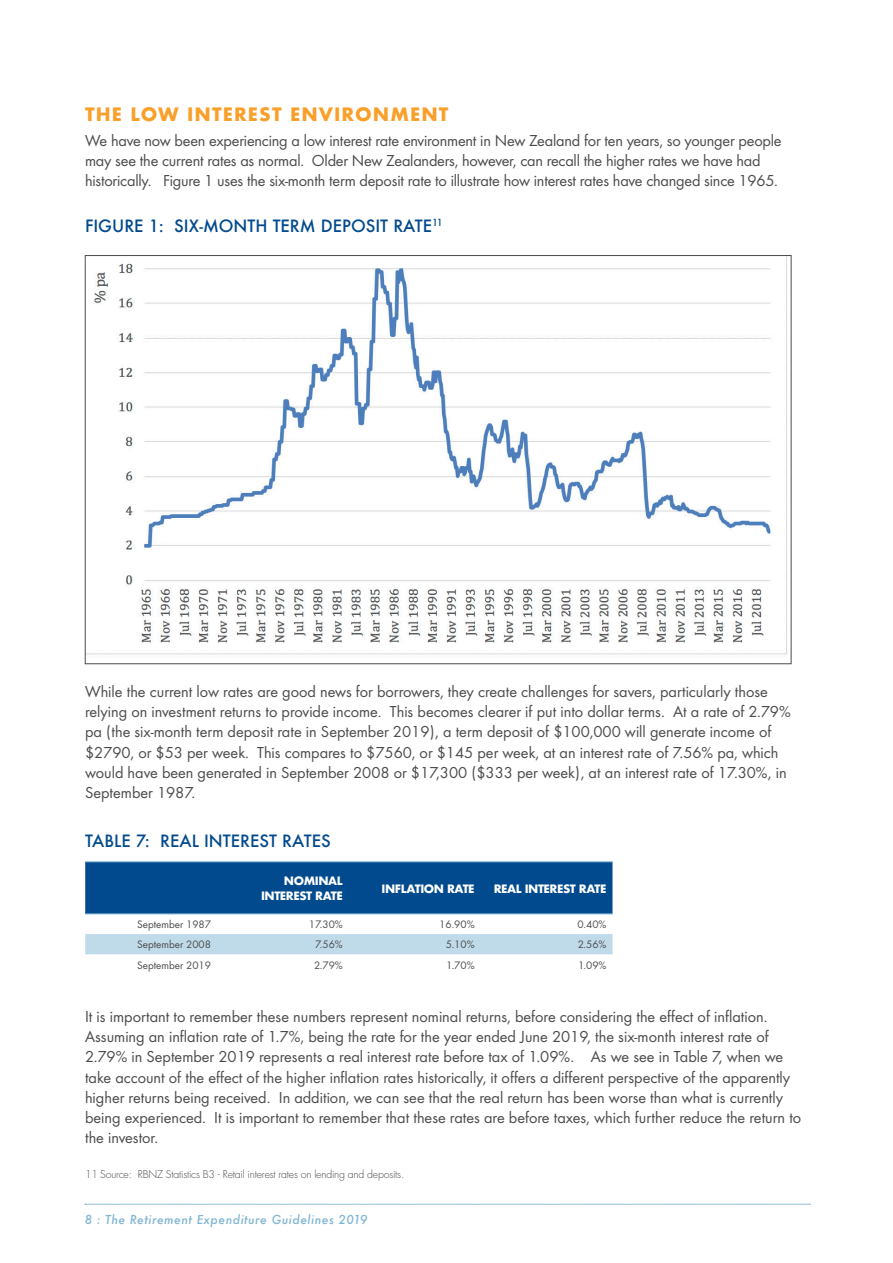
<style>
.page{position:relative;width:893px;height:1263px;background:#fff}
.page>*{position:absolute;margin:0;border:0;box-sizing:border-box;transform-origin:0 0}
.heading_2{font:700 18px "Futura";letter-spacing:.06em;color:#f9a02b}
.Body{font:16.5px/20.2px "Futura Boo";color:#4b4c4d}
.Sub_heading{font:500 16.5px "Futura";color:#004a8d}
.t1{font:italic 500 12px "Futura";letter-spacing:.04em;color:#7fb4d3}
.Table_text{font:11.25px "Futura Boo";color:#4b4c4d}
.t2{font:700 11.25px/15px "Futura";letter-spacing:-.04em;color:#fff;text-align:right}
.Footnotes{font:300 10.5px "Futura Std";letter-spacing:-.02em;color:#4b4c4d}
</style>
<div class="page">
<svg style="left:85px;top:1204px;width:726px;height:1px"></svg>
<img style="left:87px;top:257px;width:700px;height:398px">
<div style="left:85px;top:862px;width:527px;height:51px;background:#004a8d"></div>
<div style="left:85px;top:934px;width:527px;height:20px;background:#bfdae9"></div>
<hr style="left:85px;top:861px;width:132px;height:1px;background:#7fb4d3">
<hr style="left:217px;top:861px;width:132px;height:1px;background:#7fb4d3">
<hr style="left:481px;top:861px;width:132px;height:1px;background:#7fb4d3">
<hr style="left:349px;top:861px;width:132px;height:1px;background:#7fb4d3">
<hr style="left:85px;top:913px;width:132px;height:1px;background:#7fb4d3">
<hr style="left:217px;top:913px;width:132px;height:1px;background:#7fb4d3">
<hr style="left:481px;top:913px;width:132px;height:1px;background:#7fb4d3">
<hr style="left:349px;top:913px;width:132px;height:1px;background:#7fb4d3">
<p class="heading_2" style="left:85px;top:101px;width:365px">THE LOW INTEREST ENVIRONMENT</p>
<p class="Body" style="left:85px;top:130px;width:698px">We have now been experiencing a low interest rate environment in New Zealand for ten years, so younger people may see the current rates as normal. Older New Zealanders, however, can recall the higher rates we have had historically. Figure 1 uses the six-month term deposit rate to illustrate how interest rates have changed since 1965.</p>
<p class="Sub_heading" style="left:85px;top:214px;width:359px">FIGURE 1: SIX-MONTH TERM DEPOSIT RATE<sup>11</sup></p>
<p class="Body" style="left:85px;top:681px;width:707px">While the current low rates are good news for borrowers, they create challenges for savers, particularly those relying on investment returns to provide income. This becomes clearer if put into dollar terms. At a rate of 2.79% pa (the six-month term deposit rate in September 2019), a term deposit of $100,000 will generate income of $2790, or $53 per week. This compares to $7560, or $145 per week, at an interest rate of 7.56% pa, which would have been generated in September 2008 or $17,300 ($333 per week), at an interest rate of 17.30%, in September 1987.</p>
<p class="Sub_heading" style="left:85px;top:830px;width:247px">TABLE 7: REAL INTEREST RATES</p>
<p class="t2" style="left:261px;top:873px;width:83px">NOMINAL<br>INTEREST RATE</p>
<p class="t2" style="left:382px;top:881px;width:95px">INFLATION RATE</p>
<p class="t2" style="left:494px;top:881px;width:114px">REAL INTEREST RATE</p>
<p class="Table_text" style="left:137px;top:918px;width:75px">September 1987</p>
<p class="Table_text" style="left:309px;top:918px;width:35px">17.30%</p>
<p class="Table_text" style="left:439px;top:918px;width:37px">16.90%</p>
<p class="Table_text" style="left:577px;top:918px;width:31px">0.40%</p>
<p class="Table_text" style="left:137px;top:938px;width:75px">September 2008</p>
<p class="Table_text" style="left:315px;top:938px;width:29px">7.56%</p>
<p class="Table_text" style="left:446px;top:938px;width:31px">5.10%</p>
<p class="Table_text" style="left:578px;top:938px;width:30px">2.56%</p>
<p class="Table_text" style="left:137px;top:958px;width:75px">September 2019</p>
<p class="Table_text" style="left:314px;top:958px;width:30px">2.79%</p>
<p class="Table_text" style="left:446px;top:958px;width:30px">1.70%</p>
<p class="Table_text" style="left:578px;top:958px;width:30px">1.09%</p>
<p class="Body" style="left:85px;top:1006px;width:718px">It is important to remember these numbers represent nominal returns, before considering the effect of inflation.<br>Assuming an inflation rate of 1.7%, being the rate for the year ended June 2019, the six-month interest rate of 2.79% in September 2019 represents a real interest rate before tax of 1.09%. As we see in Table 7, when we take account of the effect of the higher inflation rates historically, it offers a different perspective of the apparently higher returns being received. In addition, we can see that the real return has been worse than what is currently being experienced. It is important to remember that these rates are before taxes, which further reduce the return to the investor.</p>
<p class="Footnotes" style="left:85px;top:1168px;width:321px">11 Source: RBNZ Statistics B3 - Retail interest rates on lending and deposits.</p>
<p class="t1" style="left:85px;top:1211px;width:284px">8 : The Retirement Expenditure Guidelines 2019</p>
</div>
